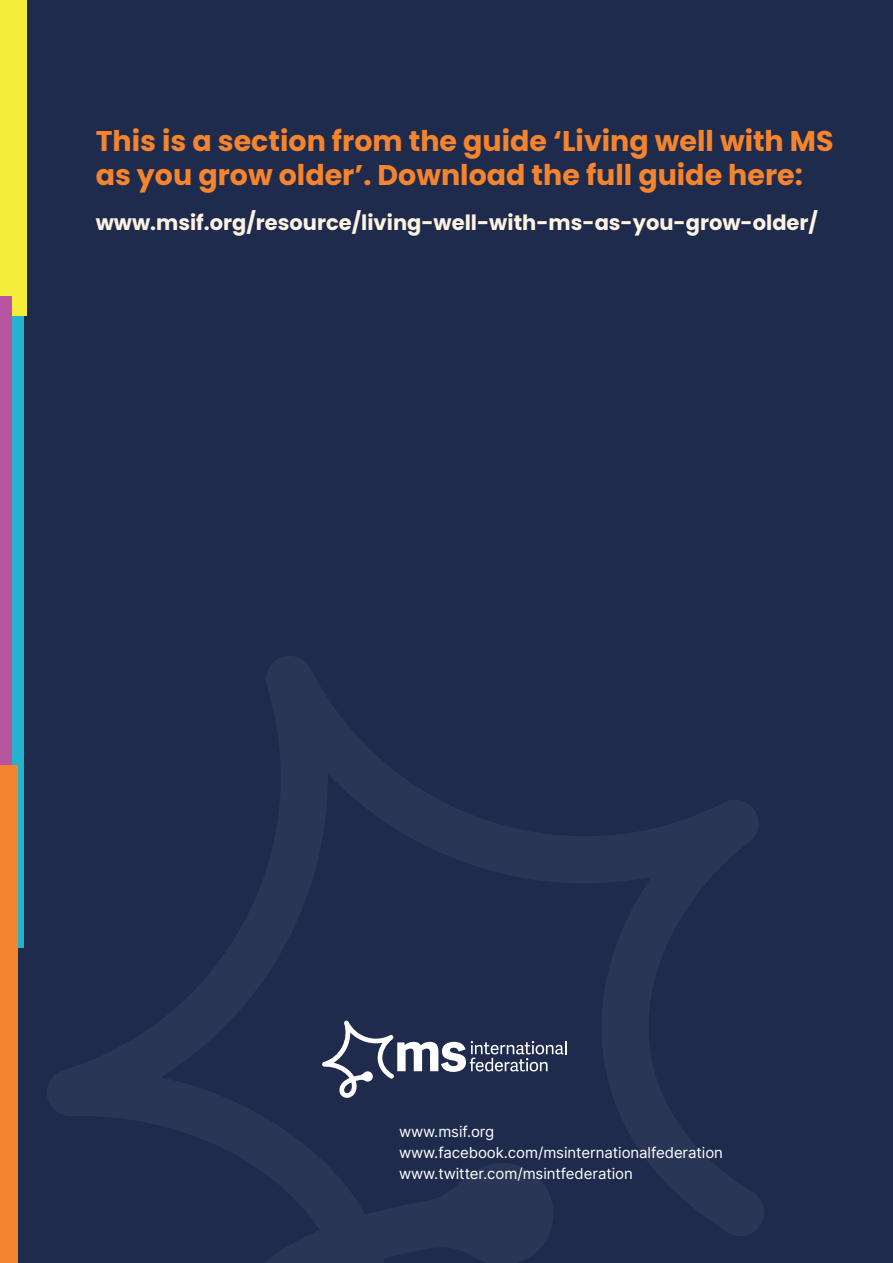
<style>
.page{position:relative;width:893px;height:1263px;background:#1f2b4d}
.page>*{position:absolute;margin:0;border:0;box-sizing:border-box;transform-origin:0 0}
.t1{font:700 28.5px/34.2px "Poppins";color:#f5842e}
.t2{font:700 21px "Poppins";color:#fcf3e3}
.Resources{font:15px/21px "Inter";letter-spacing:-.005em;color:#fff}
</style>
<div class="page">
<svg style="left:47px;top:656px;width:717px;height:607px"></svg>
<svg style="left:322px;top:1020px;width:245px;height:78px"></svg>
<div style="left:0;top:0;width:23px;height:947px;background:#23b3ce"></div>
<div style="left:0;top:0;width:27px;height:316px;background:#f4ed3a"></div>
<div style="left:0;top:297px;width:12px;height:498px;background:#b855a1"></div>
<div style="left:0;top:765px;width:18px;height:498px;background:#f5842e"></div>
<p class="t1" style="left:96px;top:124px;width:739px">This is a section from the guide ‘Living well with MS as you grow older’. Download the full guide here:</p>
<p class="t2" style="left:96px;top:211px;width:724px">www.msif.org/resource/living-well-with-ms-as-you-grow-older/</p>
<p class="Resources" style="left:399px;top:1120px;width:326px">www.msif.org www.facebook.com/msinternationalfederation www.twitter.com/msintfederation</p>
</div>
